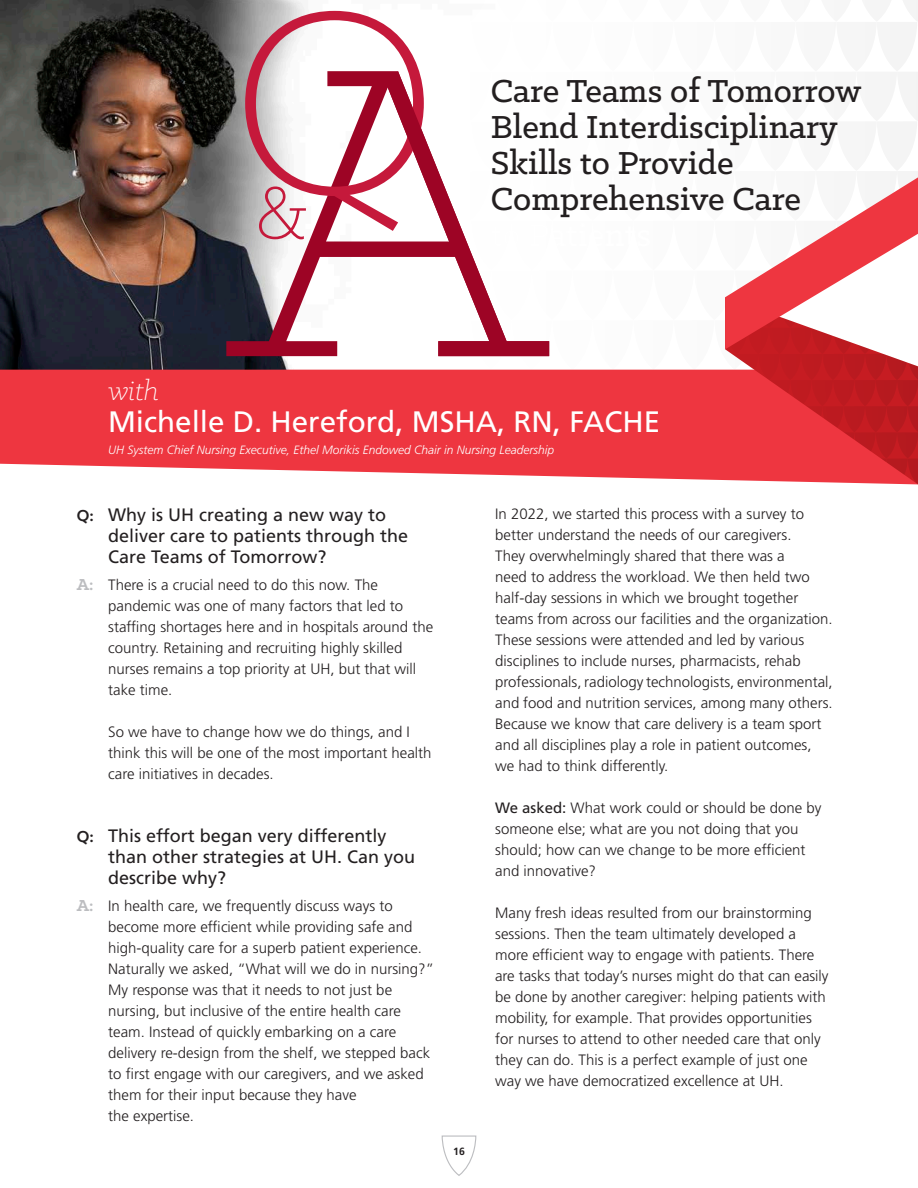
<style>
.page{position:relative;width:918px;height:1188px;background:#fff}
.page>*{position:absolute;margin:0;border:0;box-sizing:border-box;transform-origin:0 0}
.t1{font:300 292.5px "Klinic Slab";color:#c5193b}
.t2{font:300 83.7px "Klinic Slab";color:#c5193b}
.t3{font:500 36px/36px "Klinic Slab";color:#231f20}
.t4{font:italic 300 30px "Klinic Slab";color:#fff}
.t5{font:29.55px "Frutiger LT Std";color:#fff}
.t6{font:18px/21px "Frutiger LT Std";color:#231f20}
.t7{font:300 15px/21px "Frutiger LT Std";color:#231f20}
.t8{font:italic 300 12px "Frutiger LT Std";color:#fff}
.t9{font:700 10.5px "Frutiger LT Std";color:#231f20}
.s1{font-family:"Klinic Slab";font-weight:700}
.s2{font-family:"Klinic Slab";font-weight:700;font-size:18px;color:#bcbdc0}
.s3{font-weight:400}
</style>
<div class="page">
<svg style="left:441px;top:1135px;width:36px;height:41px"></svg>
<img style="left:0;top:0;width:268px;height:370px">
<div style="left:0;top:370px;width:268px;height:100px;background:#ee3640"></div>
<svg style="left:226px;top:71px;width:42px;height:285px"></svg>
<svg style="left:268px;top:0;width:650px;height:484px"></svg>
<p class="t1" style="left:231px;top:-80px;width:208px">Q</p>
<p class="t2" style="left:255px;top:160px;width:55px">&amp;</p>
<p class="t3" style="left:491px;top:72px;width:372px">Care Teams of Tomorrow<br>Blend Interdisciplinary<br>Skills to Provide<br>Comprehensive Care</p>
<p class="t4" style="left:108px;top:372px;width:53px">with</p>
<p class="t5" style="left:108px;top:404px;width:554px">Michelle D. Hereford, MSHA, RN, FACHE</p>
<p class="t8" style="left:108px;top:443px;width:448px">UH System Chief Nursing Executive, Ethel Morikis Endowed Chair in Nursing Leadership</p>
<p class="t6" style="left:108px;top:505px;width:302px;text-indent:-32px"><span class="s1">Q:</span> Why is UH creating a new way to deliver care to patients through the<br>Care Teams of Tomorrow?</p>
<p class="t7" style="left:108px;top:575px;width:327px;text-indent:-32px"><span class="s2">A:</span> There is a crucial need to do this now. The pandemic was one of many factors that led to staffing shortages here and in hospitals around the country. Retaining and recruiting highly skilled nurses remains a top priority at UH, but that will take time.</p>
<p class="t7" style="left:108px;top:722px;width:325px">So we have to change how we do things, and I think this will be one of the most important health care initiatives in decades.</p>
<p class="t6" style="left:108px;top:826px;width:309px;text-indent:-32px"><span class="s1">Q:</span> This effort began very differently than other strategies at UH. Can you describe why?</p>
<p class="t7" style="left:108px;top:896px;width:327px;text-indent:-32px"><span class="s2">A:</span> In health care, we frequently discuss ways to become more efficient while providing safe and high-quality care for a superb patient experience.<br>Naturally we asked, “What will we do in nursing?” My response was that it needs to not just be nursing, but inclusive of the entire health care team. Instead of quickly embarking on a care delivery re-design from the shelf, we stepped back to first engage with our caregivers, and we asked them for their input because they have<br>the expertise.</p>
<p class="t9" style="left:453px;top:1146px;width:13px">16</p>
<p class="t7" style="left:495px;top:504px;width:316px">In 2022, we started this process with a survey to better understand the needs of our caregivers.<br>They overwhelmingly shared that there was a need to address the workload. We then held two half-day sessions in which we brought together</p>
<p class="t7" style="left:495px;top:609px;width:339px">teams from across our facilities and the organization.</p>
<p class="t7" style="left:495px;top:630px;width:310px">These sessions were attended and led by various disciplines to include nurses, pharmacists, rehab</p>
<p class="t7" style="left:495px;top:672px;width:339px">professionals, radiology technologists, environmental,</p>
<p class="t7" style="left:495px;top:693px;width:339px">and food and nutrition services, among many others.</p>
<p class="t7" style="left:495px;top:714px;width:328px">Because we know that care delivery is a team sport and all disciplines play a role in patient outcomes, we had to think differently.</p>
<p class="t7" style="left:495px;top:798px;width:328px"><span class="s3">We asked:</span> What work could or should be done by someone else; what are you not doing that you should; how can we change to be more efficient and innovative?</p>
<p class="t7" style="left:495px;top:903px;width:335px">Many fresh ideas resulted from our brainstorming sessions. Then the team ultimately developed a more efficient way to engage with patients. There are tasks that today’s nurses might do that can easily be done by another caregiver: helping patients with mobility, for example. That provides opportunities for nurses to attend to other needed care that only they can do. This is a perfect example of just one way we have democratized excellence at UH.</p>
</div>
